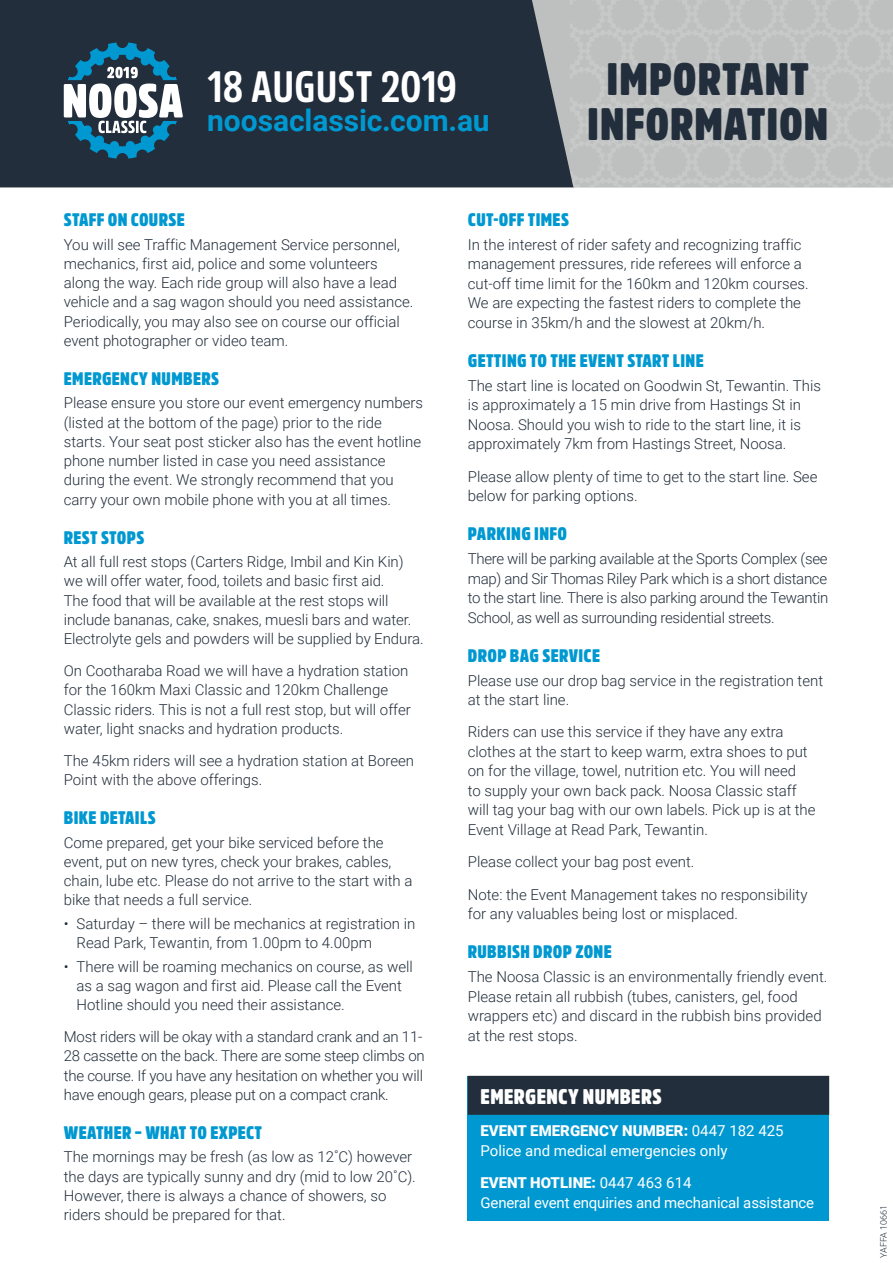
<style>
.page{position:relative;width:893px;height:1263px;background:#fff}
.page>*{position:absolute;margin:0;border:0;box-sizing:border-box;transform-origin:0 0}
.t1{font:900 45px/45px "Amsi Pro Cond";letter-spacing:.02em;color:#222e3b;text-align:center}
.t2{font:700 43.65px "Amsi Pro Cond";letter-spacing:.005em;color:#fff}
.t3{font:700 30px "Roboto";letter-spacing:-.005em;color:#0098d1}
.t4{font:900 21px "Amsi Pro Cond";letter-spacing:.02em;color:#fff}
.t5{font:900 18px "Amsi Pro Cond";letter-spacing:.02em;color:#0098d1}
.t6{font:300 15px/19.2px "Roboto";color:#222e3b}
.t7{font:15px/19.5px "Roboto";letter-spacing:-.01em;color:#fff}
.t8{font:300 9px "Roboto";color:#222e3b}
.s1{font-weight:900}
</style>
<div class="page">
<div style="left:0;top:0;width:527px;height:187px;background:#222e3b"></div>
<svg style="left:527px;top:0;width:43px;height:188px;fill:#222e3b"></svg>
<div style="left:570px;top:0;width:323px;height:188px;background:#bfbfbf"></div>
<svg style="left:64px;top:43px;width:119px;height:116px"></svg>
<div style="left:468px;top:1076px;width:361px;height:144px;background:#0098d1"></div>
<div style="left:468px;top:1076px;width:361px;height:39px;background:#222e3b"></div>
<h2 class="t2" style="left:207px;top:57px;width:251px">18 AUGUST 2019</h2>
<h3 class="t3" style="left:207px;top:100px;width:284px">noosaclassic.com.au</h3>
<h1 class="t1" style="left:587px;top:55px;width:243px">IMPORTANT<br>INFORMATION</h1>
<p class="t5" style="left:64px;top:207px;width:122px">STAFF ON COURSE</p>
<p class="t6" style="left:64px;top:234px;width:351px">You will see Traffic Management Service personnel, mechanics, first aid, police and some volunteers along the way. Each ride group will also have a lead vehicle and a sag wagon should you need assistance.<br>Periodically, you may also see on course our official event photographer or video team.</p>
<p class="t5" style="left:64px;top:366px;width:157px">EMERGENCY NUMBERS</p>
<p class="t6" style="left:64px;top:393px;width:361px">Please ensure you store our event emergency numbers (listed at the bottom of the page) prior to the ride starts. Your seat post sticker also has the event hotline phone number listed in case you need assistance during the event. We strongly recommend that you carry your own mobile phone with you at all times.</p>
<p class="t5" style="left:64px;top:525px;width:82px">REST STOPS</p>
<p class="t6" style="left:64px;top:552px;width:361px">At all full rest stops (Carters Ridge, Imbil and Kin Kin) we will offer water, food, toilets and basic first aid.<br>The food that will be available at the rest stops will include bananas, cake, snakes, muesli bars and water.<br>Electrolyte gels and powders will be supplied by Endura.</p>
<p class="t6" style="left:64px;top:661px;width:349px">On Cootharaba Road we will have a hydration station for the 160km Maxi Classic and 120km Challenge Classic riders. This is not a full rest stop, but will offer water, light snacks and hydration products.</p>
<p class="t6" style="left:64px;top:750px;width:352px">The 45km riders will see a hydration station at Boreen<br>Point with the above offerings.</p>
<p class="t5" style="left:64px;top:805px;width:93px">BIKE DETAILS</p>
<p class="t6" style="left:64px;top:832px;width:350px">Come prepared, get your bike serviced before the event, put on new tyres, check your brakes, cables, chain, lube etc. Please do not arrive to the start with a bike that needs a full service.</p>
<p class="t6" style="left:77px;top:913px;width:340px;text-indent:-13px">• Saturday – there will be mechanics at registration in<br>Read Park, Tewantin, from 1.00pm to 4.00pm</p>
<p class="t6" style="left:77px;top:956px;width:338px;text-indent:-13px">• There will be roaming mechanics on course, as well as a sag wagon and first aid. Please call the Event<br>Hotline should you need their assistance.</p>
<p class="t6" style="left:64px;top:1027px;width:363px">Most riders will be okay with a standard crank and an 11- 28 cassette on the back. There are some steep climbs on the course. If you have any hesitation on whether you will have enough gears, please put on a compact crank.</p>
<p class="t5" style="left:64px;top:1120px;width:200px">WEATHER – WHAT TO EXPECT</p>
<p class="t6" style="left:64px;top:1147px;width:354px">The mornings may be fresh (as low as 12˚C) however the days are typically sunny and dry (mid to low 20˚C).<br>However, there is always a chance of showers, so riders should be prepared for that.</p>
<p class="t5" style="left:468px;top:207px;width:103px">CUT-OFF TIMES</p>
<p class="t6" style="left:468px;top:234px;width:342px">In the interest of rider safety and recognizing traffic management pressures, ride referees will enforce a cut-off time limit for the 160km and 120km courses.<br>We are expecting the fastest riders to complete the course in 35km/h and the slowest at 20km/h.</p>
<p class="t5" style="left:468px;top:348px;width:237px">GETTING TO THE EVENT START LINE</p>
<p class="t6" style="left:468px;top:375px;width:355px">The start line is located on Goodwin St, Tewantin. This is approximately a 15 min drive from Hastings St in Noosa. Should you wish to ride to the start line, it is approximately 7km from Hastings Street, Noosa.</p>
<p class="t6" style="left:468px;top:466px;width:351px">Please allow plenty of time to get to the start line. See below for parking options.</p>
<p class="t5" style="left:468px;top:522px;width:101px">PARKING INFO</p>
<p class="t6" style="left:468px;top:548px;width:362px;text-align:justify">There will be parking available at the Sports Complex (see map) and Sir Thomas Riley Park which is a short distance to the start line. There is also parking around the Tewantin School, as well as surrounding residential streets.</p>
<p class="t5" style="left:468px;top:643px;width:134px">DROP BAG SERVICE</p>
<p class="t6" style="left:468px;top:670px;width:357px">Please use our drop bag service in the registration tent at the start line.</p>
<p class="t6" style="left:468px;top:722px;width:349px">Riders can use this service if they have any extra clothes at the start to keep warm, extra shoes to put on for the village, towel, nutrition etc. You will need<br>to supply your own back pack. Noosa Classic staff will tag your bag with our own labels. Pick up is at the Event Village at Read Park, Tewantin.</p>
<p class="t6" style="left:468px;top:845px;width:341px;line-height:32.2px">Please collect your bag post event.<br>Note: the Event Management takes no responsibility</p>
<p class="t6" style="left:468px;top:903px;width:272px">for any valuables being lost or misplaced.</p>
<p class="t5" style="left:468px;top:939px;width:145px">RUBBISH DROP ZONE</p>
<p class="t6" style="left:468px;top:966px;width:361px">The Noosa Classic is an environmentally friendly event.<br>Please retain all rubbish (tubes, canisters, gel, food wrappers etc) and discard in the rubbish bins provided at the rest stops.</p>
<h3 class="t4" style="left:481px;top:1082px;width:182px">EMERGENCY NUMBERS</h3>
<p class="t7" style="left:480px;top:1121px;width:305px"><span class="s1">EVENT EMERGENCY NUMBER:</span> 0447 182 425<br>Police and medical emergencies only</p>
<p class="t7" style="left:480px;top:1172px;width:335px"><span class="s1">EVENT HOTLINE:</span> 0447 463 614<br>General event enquiries and mechanical assistance</p>
<p class="t8" style="left:877px;top:1258px;width:54px;rotate:-90deg">YAFFA 10661</p>
</div>
